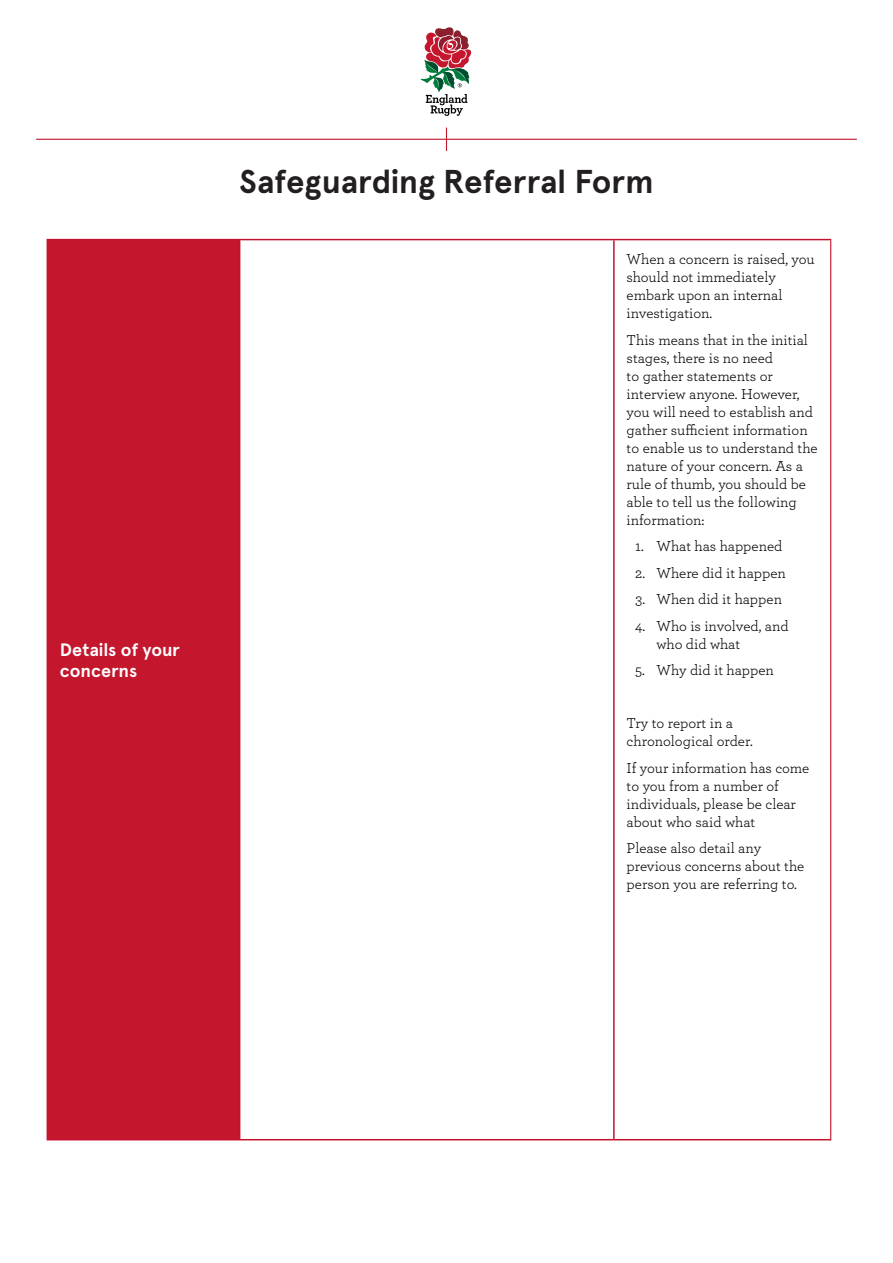
<style>
.page{position:relative;width:893px;height:1263px;background:#fff}
.page>*{position:absolute;margin:0;border:0;box-sizing:border-box;transform-origin:0 0}
.t1{font:700 33px "Apercu";letter-spacing:-.005em;color:#231f20}
.t2{font:700 18px/21.6px "Apercu";letter-spacing:-.005em;color:#fff}
.t3{font:15px/18px "Archer";color:#000}
</style>
<div class="page">
<svg style="left:420px;top:27px;width:52px;height:89px"></svg>
<hr style="left:36px;top:139px;width:821px;height:1px;background:#c4172e">
<svg style="left:446px;top:128px;width:1px;height:23px"></svg>
<div style="left:47px;top:240px;width:193px;height:900px;background:#c4172e"></div>
<hr style="left:613px;top:240px;width:2px;height:899px;background:#c4122e">
<hr style="left:239px;top:240px;width:1px;height:899px;background:#c4122e">
<hr style="left:47px;top:239px;width:193px;height:1px;background:#c4122e">
<hr style="left:240px;top:239px;width:374px;height:1px;background:#c4122e">
<hr style="left:614px;top:239px;width:217px;height:1px;background:#c4122e">
<hr style="left:47px;top:1139px;width:193px;height:1px;background:#c4122e">
<hr style="left:240px;top:1139px;width:374px;height:1px;background:#c4122e">
<hr style="left:614px;top:1139px;width:217px;height:1px;background:#c4122e">
<hr style="left:47px;top:240px;width:1px;height:899px;background:#c4122e">
<hr style="left:830px;top:240px;width:1px;height:899px;background:#c4122e">
<p class="t2" style="left:60px;top:639px;width:122px">Details of your concerns</p>
<h1 class="t1" style="left:239px;top:162px;width:416px">Safeguarding Referral Form</h1>
<p class="t3" style="left:627px;top:250px;width:190px">When a concern is raised, you should not immediately embark upon an internal investigation.</p>
<p class="t3" style="left:627px;top:330px;width:192px">This means that in the initial stages, there is no need<br>to gather statements or interview anyone. However, you will need to establish and gather sufficient information to enable us to understand the nature of your concern. As a rule of thumb, you should be able to tell us the following information:</p>
<p class="t3" style="left:635px;top:537px;width:149px">1. What has happened</p>
<p class="t3" style="left:635px;top:563px;width:152px">2. Where did it happen</p>
<p class="t3" style="left:635px;top:590px;width:148px">3. When did it happen</p>
<p class="t3" style="left:656px;top:616px;width:134px;text-indent:-21px">4. Who is involved, and who did what</p>
<p class="t3" style="left:635px;top:661px;width:140px">5. Why did it happen</p>
<p class="t3" style="left:627px;top:714px;width:128px">Try to report in a chronological order.</p>
<p class="t3" style="left:627px;top:758px;width:184px">If your information has come to you from a number of individuals, please be clear about who said what</p>
<p class="t3" style="left:627px;top:839px;width:179px">Please also detail any previous concerns about the person you are referring to.</p>
</div>
